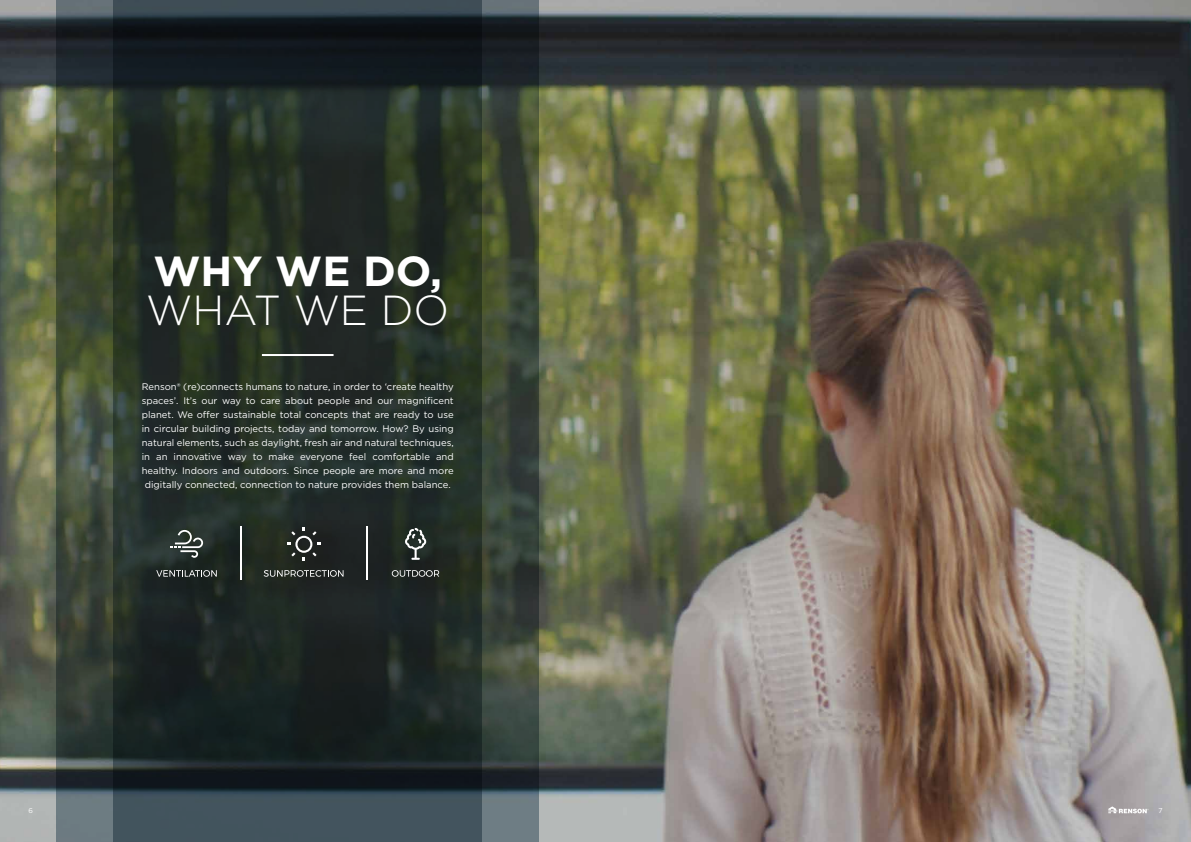
<style>
.page{position:relative;width:1191px;height:842px;background:#fff}
.page>*{position:absolute;margin:0;border:0;box-sizing:border-box;transform-origin:0 0}
.t1{font:700 42px "Gotham";color:#fff}
.t2{font:300 42px "Gotham";color:#fff}
.t3{font:9.5px/14px "Gotham";color:#fff;text-align:center}
.t4{font:7px "Gotham";color:#fff}
</style>
<div class="page">
<img style="left:0;top:0;width:1191px;height:842px">
<svg style="left:57px;top:0;width:482px;height:842px;background:#3e483c"></svg>
<svg style="left:113px;top:0;width:369px;height:842px;background:#222d28"></svg>
<svg style="left:171px;top:530px;width:32px;height:28px"></svg>
<svg style="left:404px;top:528px;width:23px;height:32px"></svg>
<hr style="left:366px;top:526px;width:2px;height:53px;background:#fff">
<svg style="left:287px;top:527px;width:34px;height:34px"></svg>
<hr style="left:240px;top:526px;width:1px;height:53px;background:#fff">
<svg style="left:156px;top:570px;width:61px;height:7px"></svg>
<svg style="left:264px;top:570px;width:79px;height:7px"></svg>
<svg style="left:392px;top:570px;width:47px;height:7px"></svg>
<hr style="left:262px;top:354px;width:71px;height:2px;background:#fff">
<svg style="left:1108px;top:806px;width:40px;height:7px"></svg>
<h1 class="t1" style="left:153px;top:247px;width:290px">WHY WE DO,</h1>
<h1 class="t2" style="left:146px;top:287px;width:304px">WHAT WE DO</h1>
<p class="t3" style="left:142px;top:379px;width:313px">Renson® (re)connects humans to nature, in order to ‘create healthy spaces’. It’s our way to care about people and our magnificent planet. We offer sustainable total concepts that are ready to use in circular building projects, today and tomorrow. How? By using natural elements, such as daylight, fresh air and natural techniques, in an innovative way to make everyone feel comfortable and healthy. Indoors and outdoors. Since people are more and more digitally connected, connection to nature provides them balance.</p>
<p class="t4" style="left:28px;top:806px;width:6px">6</p>
<p class="t4" style="left:1158px;top:806px;width:6px">7</p>
</div>
